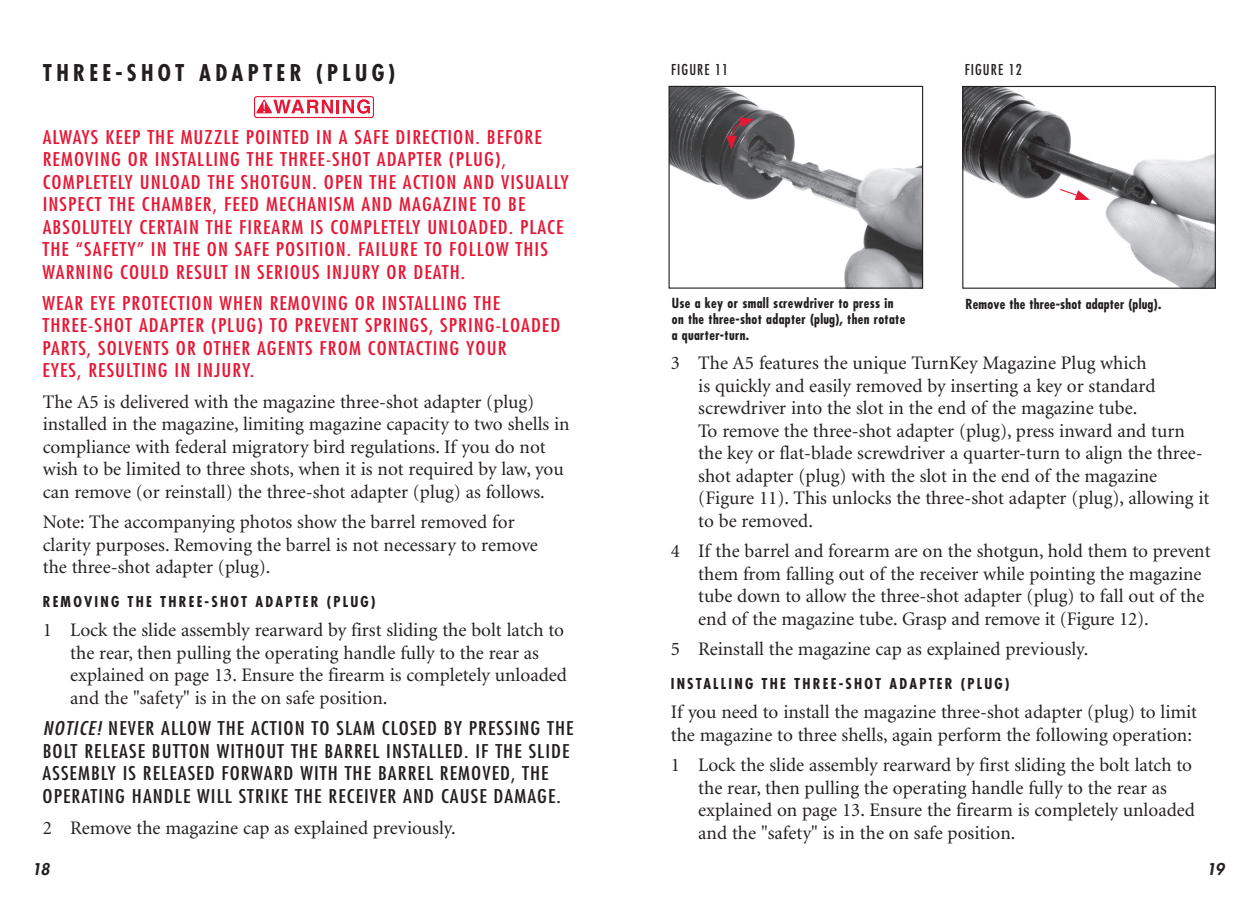
<style>
.page{position:relative;width:1256px;height:912px;background:#fff}
.page>*{position:absolute;margin:0;border:0;box-sizing:border-box;transform-origin:0 0}
.t1{font:700 condensed 22.5px "Futura";letter-spacing:.19em;color:#231f20}
.t2{font:19.12px/22.5px "Minion";color:#231f20}
.t3{font:condensed 18.45px/22.5px "Futura";letter-spacing:.05em;color:#e51836;scale:1.15 1}
.t4{font:condensed 18.45px "Futura";letter-spacing:.05em;color:#231f20;scale:1.15 1}
.t5{font:italic condensed 18.45px "Futura";color:#231f20;scale:1.15 1}
.t6{font:italic 800 15.75px "Futura";color:#231f20}
.t7{font:700 condensed 14.62px "Futura";letter-spacing:.15em;color:#231f20}
.t8{font:condensed 14.62px "Futura";letter-spacing:.075em;color:#231f20}
.t9{font:700 condensed 13.5px/15.8px "Futura";letter-spacing:.025em;color:#231f20}
.s1{font-style:italic}
</style>
<div class="page">
<svg style="left:254px;top:96px;width:120px;height:22px"></svg>
<img style="left:964px;top:88px;width:249px;height:198px">
<div style="left:962px;top:86px;width:253px;height:202px;border:1px solid #231f20"></div>
<img style="left:670px;top:88px;width:251px;height:198px">
<div style="left:668px;top:86px;width:255px;height:202px;border:1px solid #231f20"></div>
<svg style="left:726px;top:117px;width:28px;height:33px"></svg>
<svg style="left:1058px;top:188px;width:31px;height:12px"></svg>
<p class="t1" style="left:43px;top:58px;width:354px">three-shot adapter (Plug)</p>
<p class="t3" style="left:43px;top:125px;width:95px">ALWAYS KEEP THEMUZZLEPO</p>
<p class="t3" style="left:266px;top:125px;width:13px">INTED</p>
<p class="t3" style="left:316px;top:125px;width:14px">INASAFED</p>
<p class="t3" style="left:406px;top:125px;width:14px">IRECT</p>
<p class="t3" style="left:447px;top:125px;width:84px">ION. BEFORE</p>
<p class="t3" style="left:43px;top:148px;width:10px">REMO</p>
<p class="t3" style="left:85px;top:148px;width:39px">VING OR</p>
<p class="t3" style="left:155px;top:148px;width:14px">INSTALL</p>
<p class="t3" style="left:213px;top:148px;width:33px">ING THETHREE</p>
<p class="t3" style="left:326px;top:148px;width:14px">-SHOTADAPTER</p>
<p class="t3" style="left:449px;top:148px;width:51px">(PLUG),</p>
<p class="t3" style="left:43px;top:170px;width:9px">COMPLETELYUNLOADTHESHOT</p>
<p class="t3" style="left:280px;top:170px;width:42px">GUN. OPENTHEACT</p>
<p class="t3" style="left:429px;top:170px;width:14px">IONANDVI</p>
<p class="t3" style="left:516px;top:170px;width:47px">SUALLY</p>
<p class="t3" style="left:43px;top:193px;width:162px">INSPECT THE CHAMBER, FEEDMECHAN</p>
<p class="t3" style="left:328px;top:193px;width:15px">ISMANDMA</p>
<p class="t3" style="left:43px;top:193px;width:421px;text-indent:379px">GAZINE TO BE<br>ABSOLUTELY CERTAIN THE FIREARM IS COMPLETELY UNLOADED. PLACE<br>THE</p>
<p class="t3" style="left:76px;top:238px;width:16px">“SAFETY</p>
<p class="t3" style="left:137px;top:238px;width:26px">” INTHEONSAFEPOS</p>
<p class="t3" style="left:305px;top:238px;width:75px">ITION. FAILURETOFOLLOWTH</p>
<p class="t3" style="left:534px;top:238px;width:10px">IS</p>
<p class="t3" style="left:43px;top:260px;width:11px">WARN</p>
<p class="t3" style="left:87px;top:260px;width:33px">ING COULDRESULT</p>
<p class="t3" style="left:234px;top:260px;width:14px">INSER</p>
<p class="t3" style="left:284px;top:260px;width:13px">IOUS</p>
<p class="t3" style="left:326px;top:260px;width:30px">INJURYORDEATH</p>
<p class="t3" style="left:461px;top:260px;width:5px">.</p>
<p class="t3" style="left:43px;top:291px;width:202px">WEAR EYE PROTECTION WHEN REMO</p>
<p class="t3" style="left:312px;top:291px;width:39px">VING OR</p>
<p class="t3" style="left:382px;top:291px;width:14px">INSTALL</p>
<p class="t3" style="left:440px;top:291px;width:31px">ING THE</p>
<p class="t3" style="left:42px;top:313px;width:9px">THREE</p>
<p class="t3" style="left:88px;top:313px;width:14px">-SHOTADAPTER</p>
<p class="t3" style="left:211px;top:313px;width:137px">(PLUG) TO PREVENT SPR</p>
<p class="t3" style="left:393px;top:313px;width:45px">INGS, SPR</p>
<p class="t3" style="left:468px;top:313px;width:38px">ING-LOADED</p>
<p class="t3" style="left:42px;top:336px;width:9px">PARTS</p>
<p class="t3" style="left:42px;top:336px;width:405px;text-indent:45px">, SOLVENTS OR OTHER AGENTS FROM CONTACTING YOUR<br>EYES, RESULT</p>
<p class="t3" style="left:141px;top:358px;width:100px">ING IN INJURY.</p>
<p class="t2" style="left:43px;top:391px;width:528px">The A5 is delivered with the magazine three-shot adapter (plug) installed in the magazine, limiting magazine capacity to two shells in compliance with federal migratory bird regulations. If you do not wish to be limited to three shots, when it is not required by law, you can remove (or reinstall) the three-shot adapter (plug) as follows.</p>
<p class="t2" style="left:43px;top:511px;width:497px">Note: The accompanying photos show the barrel removed for clarity purposes. Removing the barrel is not necessary to remove the three-shot adapter (plug).</p>
<p class="t7" style="left:43px;top:592px;width:334px">Remov ing the three-shot adapter (plug)</p>
<p class="t2" style="left:70px;top:619px;width:498px;text-indent:-28px">1 Lock the slide assembly rearward by first sliding the bolt latch to the rear, then pulling the operating handle fully to the rear as explained on page 13. Ensure the firearm is completely unloaded and the "safety" is in the on safe position.</p>
<p class="t5" style="left:43px;top:716px;width:18px">NOTICE</p>
<p class="t4" style="left:96px;top:716px;width:417px"><span class="s1">!</span> NEVER ALLOW THE ACTION TO SLAM CLOSED BY PRESSING THE</p>
<p class="t4" style="left:43px;top:739px;width:8px">BOLT</p>
<p class="t4" style="left:84px;top:739px;width:343px">RELEASE B UTTON WITHOUT THE BARREL I NSTALLED. IFTHESL</p>
<p class="t4" style="left:545px;top:739px;width:11px">IDE</p>
<p class="t4" style="left:43px;top:761px;width:10px">ASSEM</p>
<p class="t4" style="left:91px;top:761px;width:42px">BLY ISRELEASEDFORWARDW</p>
<p class="t4" style="left:314px;top:761px;width:13px">ITHTHE</p>
<p class="t4" style="left:378px;top:761px;width:18px">BARRELREMO</p>
<p class="t4" style="left:482px;top:761px;width:37px">VED, THE</p>
<p class="t4" style="left:43px;top:784px;width:9px">OPERAT</p>
<p class="t4" style="left:98px;top:784px;width:34px">ING HANDLEW</p>
<p class="t4" style="left:211px;top:784px;width:13px">ILLSTR</p>
<p class="t4" style="left:265px;top:784px;width:14px">IKETHERECE</p>
<p class="t4" style="left:364px;top:784px;width:23px">IVERANDCAUSEDAMA</p>
<p class="t4" style="left:537px;top:784px;width:22px">GE.</p>
<p class="t2" style="left:43px;top:816px;width:414px">2 Remove the magazine cap as explained previously.</p>
<p class="t6" style="left:32px;top:858px;width:19px">18</p>
<p class="t8" style="left:671px;top:60px;width:25px">FIGURE</p>
<p class="t8" style="left:715px;top:60px;width:15px">11</p>
<p class="t8" style="left:964px;top:60px;width:25px">FIGURE</p>
<p class="t8" style="left:1008px;top:60px;width:15px">12</p>
<p class="t9" style="left:671px;top:295px;width:235px">Use a key or small screwdriver to press in on the three-shot adapter (plug), then rotate a quarter-turn.</p>
<p class="t9" style="left:965px;top:295px;width:197px">Remove the three-shot adapter (plug).</p>
<p class="t2" style="left:698px;top:352px;width:512px;text-indent:-28px">3 The A5 features the unique TurnKey Magazine Plug which<br>is quickly and easily removed by inserting a key or standard screwdriver into the slot in the end of the magazine tube.<br>To remove the three-shot adapter (plug), press inward and turn the key or flat-blade screwdriver a quarter-turn to align the three&shy;shot adapter (plug) with the slot in the end of the magazine (Figure 11). This unlocks the three-shot adapter (plug), allowing it to be removed.</p>
<p class="t2" style="left:698px;top:540px;width:514px;text-indent:-28px">4 If the barrel and forearm are on the shotgun, hold them to prevent them from falling out of the receiver while pointing the magazine tube down to allow the three-shot adapter (plug) to fall out of the end of the magazine tube. Grasp and remove it (Figure 12).</p>
<p class="t2" style="left:670px;top:638px;width:419px">5 Reinstall the magazine cap as explained previously.</p>
<p class="t7" style="left:670px;top:674px;width:340px">Installing the three-shot adapter (plug)</p>
<p class="t2" style="left:670px;top:701px;width:528px">If you need to install the magazine three-shot adapter (plug) to limit the magazine to three shells, again perform the following operation:</p>
<p class="t2" style="left:698px;top:754px;width:498px;text-indent:-28px">1 Lock the slide assembly rearward by first sliding the bolt latch to the rear, then pulling the operating handle fully to the rear as explained on page 13. Ensure the firearm is completely unloaded and the "safety" is in the on safe position.</p>
<p class="t6" style="left:1206px;top:858px;width:19px">19</p>
</div>
